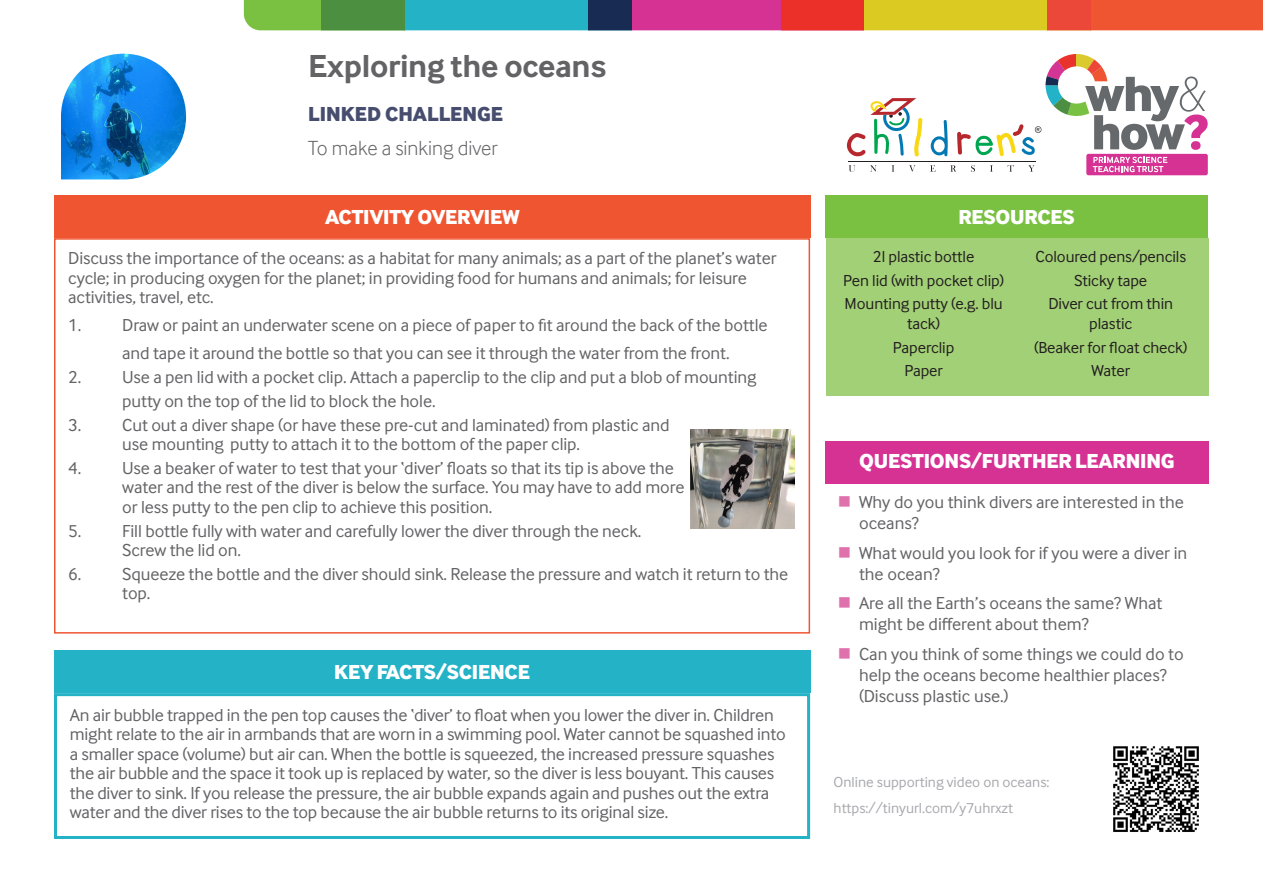
<style>
.page{position:relative;width:1263px;height:893px;background:#fff}
.page>*{position:absolute;margin:0;border:0;box-sizing:border-box;transform-origin:0 0}
.t1{font:800 51.3px/38.4px "Inter Face";letter-spacing:-.05em;color:#65696b}
.t2{font:700 33px "Inter Face";letter-spacing:-.01em;color:#636366}
.t3{font:800 21px "Inter Face";letter-spacing:-.01em;color:#fff}
.t4{font:300 21px "Inter Face";color:#636366}
.t5{font:800 21px "Inter Face";color:#474d6f}
.t6{font:18px/19.5px "Inter Face";letter-spacing:-.005em;color:#636366}
.t7{font:16.5px/19.5px "Inter Face";letter-spacing:-.005em;color:#231f20;text-align:center}
.t8{font:15px "Inter Face";color:#a8a9ad}
.s1{font-weight:100}
.s2{color:#d53294}
</style>
<div class="page">
<div style="left:54px;top:651px;width:756px;height:42px;background:#24b2c7"></div>
<img style="left:1113px;top:746px;width:86px;height:86px">
<div style="left:825px;top:196px;width:383px;height:42px;background:#7ac142"></div>
<div style="left:826px;top:441px;width:383px;height:43px;background:#d53294"></div>
<div style="left:54px;top:238px;width:756px;height:396px;border:2px solid #f05531"></div>
<div style="left:54px;top:693px;width:756px;height:146px;border:3px solid #24b2c7"></div>
<svg style="left:848px;top:165px;width:7px;height:7px"></svg>
<svg style="left:870px;top:165px;width:7px;height:7px"></svg>
<svg style="left:891px;top:165px;width:3px;height:7px"></svg>
<svg style="left:909px;top:165px;width:6px;height:7px"></svg>
<svg style="left:930px;top:165px;width:5px;height:7px"></svg>
<svg style="left:950px;top:165px;width:6px;height:7px"></svg>
<svg style="left:971px;top:165px;width:4px;height:7px"></svg>
<svg style="left:990px;top:165px;width:3px;height:7px"></svg>
<svg style="left:1007px;top:165px;width:7px;height:7px"></svg>
<svg style="left:1028px;top:165px;width:7px;height:7px"></svg>
<svg style="left:931px;top:120px;width:17px;height:36px"></svg>
<hr style="left:848px;top:161px;width:187px;height:1px;background:#231f20">
<svg style="left:957px;top:124px;width:84px;height:32px"></svg>
<svg style="left:847px;top:98px;width:75px;height:58px"></svg>
<div style="left:244px;top:0;width:77px;height:30px;background:#7ac142"></div>
<div style="left:404px;top:0;width:184px;height:30px;background:#24b2c7"></div>
<div style="left:321px;top:0;width:83px;height:30px;background:#4c8f41"></div>
<div style="left:632px;top:0;width:149px;height:30px;background:#d53294"></div>
<div style="left:588px;top:0;width:44px;height:30px;background:#172b53"></div>
<div style="left:863px;top:0;width:185px;height:30px;background:#daca22"></div>
<div style="left:781px;top:0;width:82px;height:30px;background:#eb2f29"></div>
<div style="left:1091px;top:0;width:172px;height:30px;background:#f05531"></div>
<div style="left:1048px;top:0;width:43px;height:30px;background:#ec4839"></div>
<div style="left:54px;top:196px;width:756px;height:42px;background:#f05531"></div>
<svg style="left:61px;top:53px;width:126px;height:127px"></svg>
<div style="left:1086px;top:154px;width:122px;height:21px;background:#d53294;border-radius:2px"></div>
<svg style="left:1093px;top:157px;width:74px;height:15px"></svg>
<svg style="left:1045px;top:54px;width:62px;height:62px"></svg>
<div style="left:826px;top:238px;width:382px;height:157px;background:#a2d076"></div>
<img style="left:690px;top:429px;width:104px;height:99px">
<p class="t2" style="left:308px;top:47px;width:300px">Exploring the oceans</p>
<p class="t5" style="left:308px;top:101px;width:196px">LINKED CHALLENGE</p>
<p class="t4" style="left:308px;top:136px;width:191px">To make a sinking diver</p>
<h1 class="t1" style="left:1085px;top:73px;width:124px">why<span class="s1">&amp; </span>how<span class="s2">?</span></h1>
<p class="t3" style="left:325px;top:204px;width:196px">ACTIVITY OVERVIEW</p>
<p class="t3" style="left:958px;top:204px;width:118px">RESOURCES</p>
<p class="t6" style="left:68px;top:249px;width:710px">Discuss the importance of the oceans: as a habitat for many animals; as a part of the planet’s water cycle; in producing oxygen for the planet; in providing food for humans and animals; for leisure activities, travel, etc.</p>
<p class="t6" style="left:68px;top:316px;width:701px">1. Draw or paint an underwater scene on a piece of paper to fit around the back of the bottle</p>
<p class="t6" style="left:122px;top:344px;width:609px">and tape it around the bottle so that you can see it through the water from the front.</p>
<p class="t6" style="left:68px;top:367px;width:690px">2. Use a pen lid with a pocket clip. Attach a paperclip to the clip and put a blob of mounting</p>
<p class="t6" style="left:122px;top:391px;width:315px">putty on the top of the lid to block the hole.</p>
<p class="t6" style="left:68px;top:415px;width:603px">3. Cut out a diver shape (or have these pre-cut and laminated) from plastic and</p>
<p class="t6" style="left:122px;top:434px;width:459px">use mounting putty to attach it to the bottom of the paper clip.</p>
<p class="t6" style="left:68px;top:458px;width:607px">4. Use a beaker of water to test that your ‘diver’ floats so that its tip is above the</p>
<p class="t6" style="left:122px;top:478px;width:564px">water and the rest of the diver is below the surface. You may have to add more</p>
<p class="t6" style="left:122px;top:497px;width:372px">or less putty to the pen clip to achieve this position.</p>
<p class="t6" style="left:68px;top:521px;width:575px">5. Fill bottle fully with water and carefully lower the diver through the neck.</p>
<p class="t6" style="left:122px;top:540px;width:120px">Screw the lid on.</p>
<p class="t6" style="left:68px;top:564px;width:722px">6. Squeeze the bottle and the diver should sink. Release the pressure and watch it return to the</p>
<p class="t6" style="left:122px;top:584px;width:30px">top.</p>
<p class="t3" style="left:334px;top:659px;width:197px">KEY FACTS/SCIENCE</p>
<p class="t6" style="left:70px;top:705px;width:718px">An air bubble trapped in the pen top causes the ‘diver’ to float when you lower the diver in. Children might relate to the air in armbands that are worn in a swimming pool. Water cannot be squashed into a smaller space (volume) but air can. When the bottle is squeezed, the increased pressure squashes the air bubble and the space it took up is replaced by water, so the diver is less bouyant. This causes the diver to sink. If you release the pressure, the air bubble expands again and pushes out the extra water and the diver rises to the top because the air bubble returns to its original size.</p>
<p class="t7" style="left:873px;top:247px;width:103px">2l plastic bottle</p>
<p class="t7" style="left:843px;top:270px;width:162px">Pen lid (with pocket clip)</p>
<p class="t7" style="left:845px;top:294px;width:160px">Mounting putty (e.g. blu tack)</p>
<p class="t7" style="left:893px;top:337px;width:63px">Paperclip</p>
<p class="t7" style="left:904px;top:361px;width:40px">Paper</p>
<p class="t7" style="left:1035px;top:247px;width:152px">Coloured pens/pencils</p>
<p class="t7" style="left:1074px;top:270px;width:75px">Sticky tape</p>
<p class="t7" style="left:1048px;top:294px;width:126px">Diver cut from thin plastic</p>
<p class="t7" style="left:1034px;top:337px;width:155px">(Beaker for float check)</p>
<p class="t7" style="left:1091px;top:361px;width:40px">Water</p>
<p class="t3" style="left:859px;top:448px;width:317px">QUESTIONS/FURTHER LEARNING</p>
<p class="t6" style="left:859px;top:492px;width:326px;line-height:21px">Why do you think divers are interested in the oceans?</p>
<p class="t6" style="left:859px;top:542px;width:330px;line-height:21px">What would you look for if you were a diver in the ocean?</p>
<p class="t6" style="left:859px;top:593px;width:305px;line-height:21px">Are all the Earth’s oceans the same? What might be different about them?</p>
<p class="t6" style="left:859px;top:643px;width:326px;line-height:21px">Can you think of some things we could do to help the oceans become healthier places? (Discuss plastic use.)</p>
<p class="t8" style="left:834px;top:773px;width:217px">Online supporting video on oceans:</p>
<p class="t8" style="left:834px;top:800px;width:181px">https://tinyurl.com/y7uhrxzt</p>
</div>
